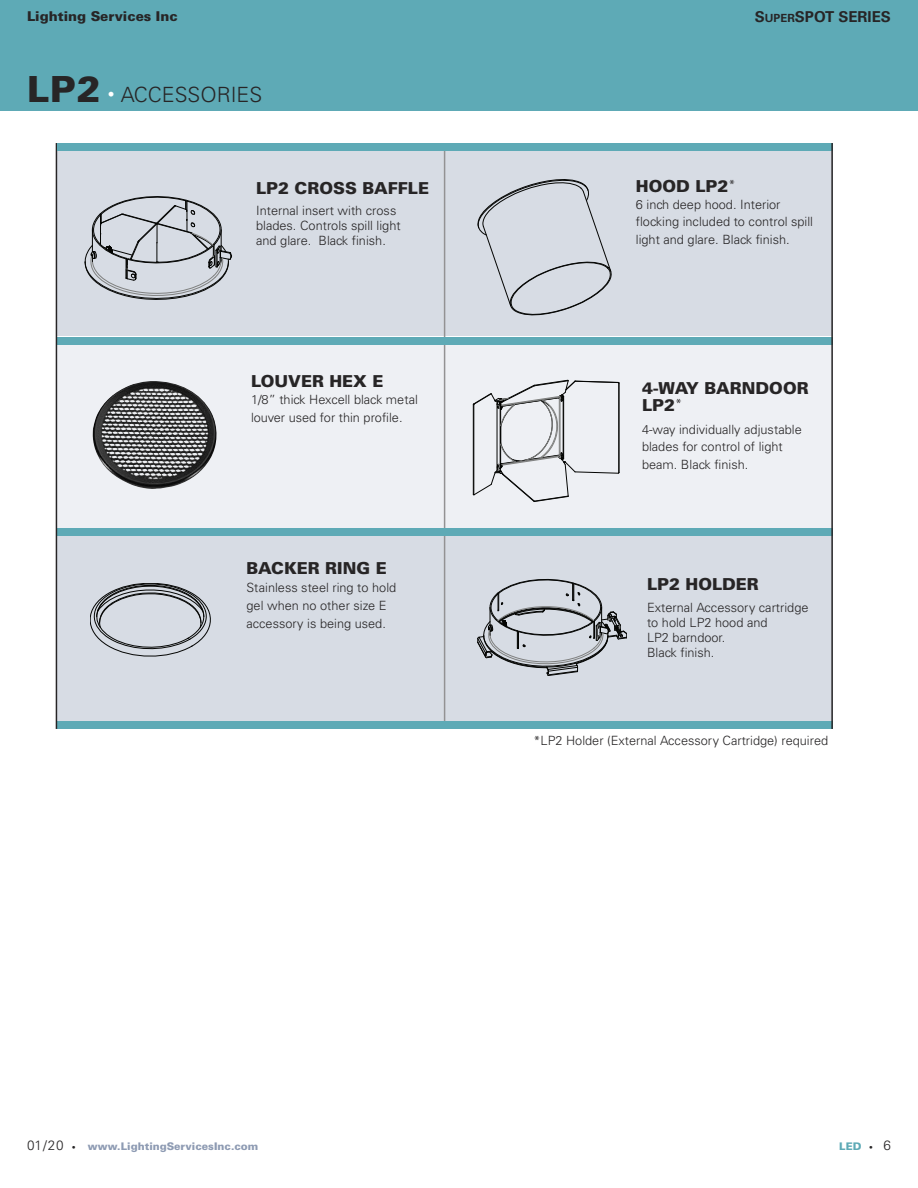
<style>
.page{position:relative;width:918px;height:1188px;background:#fff}
.page>*{position:absolute;margin:0;border:0;box-sizing:border-box;transform-origin:0 0}
.t1{font:900 36px "Univers";color:#272526}
.t2{font:300 21px "Univers";color:#272526}
.t3{font:900 16.5px/16.5px "Univers";color:#272526}
.t4{font:700 15px "Univers";color:#272526}
.t5{font:900 13.5px "Univers";color:#272526}
.t6{font:300 12.75px/17.2px "Univers";color:#272526}
.t7{font:900 10.5px "Univers";color:#8e9bb3}
.t8{font:900 10.5px "Univers";color:#5eaab6}
.s1{font-size:13.5px;color:#fff}
.s2{font-size:11.25px}
.s3{font-weight:300;font-size:13.5px;color:#272526}
.s4{font-weight:700;font-size:7.5px;color:#272526}
.s5{font-size:7.5px;color:#272526}
</style>
<div class="page">
<div style="left:0;top:0;width:918px;height:111px;background:#5eaab6"></div>
<div style="left:57px;top:151px;width:776px;height:185px;background:#d7dce4"></div>
<div style="left:57px;top:535px;width:776px;height:186px;background:#d7dce4"></div>
<div style="left:57px;top:344px;width:776px;height:186px;background:#eef0f4"></div>
<hr style="left:444px;top:143px;width:1px;height:586px;background:#939293">
<div style="left:57px;top:337px;width:776px;height:8px;background:#5eaab6"></div>
<div style="left:57px;top:528px;width:776px;height:8px;background:#5eaab6"></div>
<div style="left:57px;top:721px;width:776px;height:8px;background:#5eaab6"></div>
<svg style="left:478px;top:179px;width:134px;height:137px"></svg>
<svg style="left:473px;top:380px;width:147px;height:122px"></svg>
<hr style="left:56px;top:143px;width:1px;height:586px;background:#272526">
<svg style="left:477px;top:579px;width:150px;height:97px"></svg>
<svg style="left:90px;top:583px;width:121px;height:73px"></svg>
<img style="left:92px;top:381px;width:125px;height:108px">
<div style="left:57px;top:143px;width:776px;height:8px;background:#5eaab6"></div>
<hr style="left:831px;top:143px;width:2px;height:586px;background:#272526">
<svg style="left:84px;top:196px;width:148px;height:104px"></svg>
<p class="t5" style="left:27px;top:12px;width:152px">Lighting Services Inc</p>
<h1 class="t1" style="left:27px;top:76px;width:75px">LP2</h1>
<h2 class="t2" style="left:108px;top:87px;width:156px"><span class="s1">•</span> ACCESSORIES</h2>
<p class="t3" style="left:256px;top:182px;width:174px">LP2 CROSS BAFFLE</p>
<p class="t6" style="left:256px;top:204px;width:146px;line-height:15px">Internal insert with cross blades. Controls spill light and glare. Black finish.</p>
<p class="t3" style="left:251px;top:375px;width:134px">LOUVER HEX E</p>
<p class="t6" style="left:251px;top:392px;width:169px">1/8” thick Hexcell black metal louver used for thin profile.</p>
<p class="t3" style="left:247px;top:562px;width:142px">BACKER RING E</p>
<p class="t6" style="left:247px;top:580px;width:151px;line-height:18px">Stainless steel ring to hold gel when no other size E accessory is being used.</p>
<p class="t4" style="left:755px;top:11px;width:138px">S<span class="s2">UPER</span>SPOT SERIES</p>
<p class="t3" style="left:636px;top:179px;width:101px">HOOD LP2<sup>*</sup></p>
<p class="t6" style="left:636px;top:197px;width:179px">6 inch deep hood. Interior flocking included to control spill light and glare. Black finish.</p>
<p class="t3" style="left:642px;top:382px;width:168px">4-WAY BARNDOOR<br>LP2<sup>*</sup></p>
<p class="t6" style="left:642px;top:422px;width:161px">4-way individually adjustable blades for control of light beam. Black finish.</p>
<p class="t3" style="left:647px;top:578px;width:113px">LP2 HOLDER</p>
<p class="t6" style="left:647px;top:601px;width:163px;line-height:15px">External Accessory cartridge to hold LP2 hood and<br>LP2 barndoor.<br>Black finish.</p>
<p class="t6" style="left:534px;top:733px;width:296px">*LP2 Holder (External Accessory Cartridge) required</p>
<p class="t7" style="left:27px;top:1143px;width:233px"><span class="s3">01/20</span> <span class="s4">•</span> www.LightingServicesInc.com</p>
<p class="t8" style="left:839px;top:1143px;width:53px">LED <span class="s5">•</span> <span class="s3">6</span></p>
</div>
